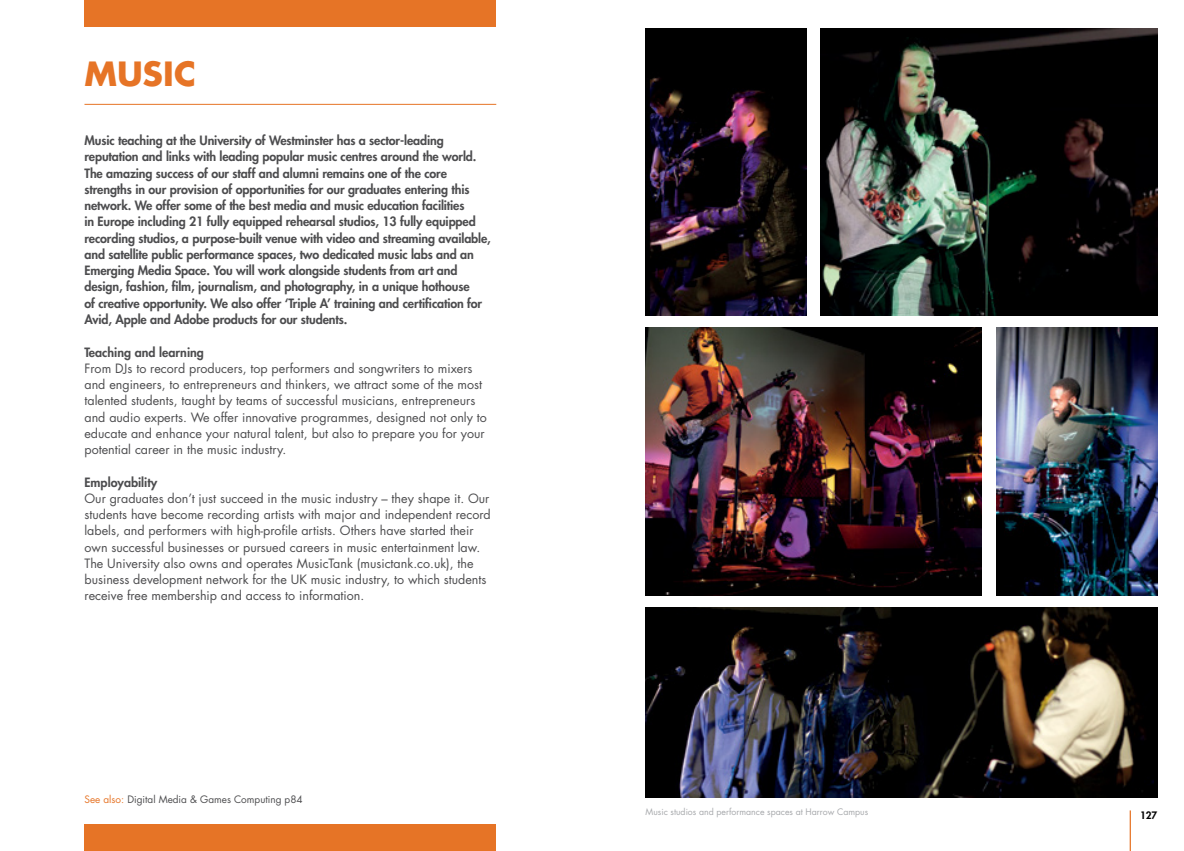
<style>
.page{position:relative;width:1184px;height:851px;background:#fff}
.page>*{position:absolute;margin:0;border:0;box-sizing:border-box;transform-origin:0 0}
.t1{font:700 32.5px "Futura";color:#e67426}
.t2{font:12.5px/16.2px "Futura";color:#4d4d4f}
.t3{font:800 12.5px/16.2px "Futura";letter-spacing:-.01em;color:#4d4d4f}
.t4{font:10px "Futura";color:#4d4d4f}
.t5{font:800 10px "Futura";color:#000}
.t6{font:8.75px "Futura";color:#a7a9ac}
.s1{color:#e67426}
</style>
<div class="page">
<img style="left:645px;top:607px;width:512px;height:190px">
<img style="left:645px;top:28px;width:161px;height:288px">
<img style="left:996px;top:328px;width:161px;height:267px">
<img style="left:820px;top:28px;width:337px;height:288px">
<img style="left:645px;top:328px;width:336px;height:267px">
<div style="left:84px;top:0;width:412px;height:27px;background:#e67426"></div>
<div style="left:84px;top:824px;width:412px;height:26px;background:#e67426"></div>
<hr style="left:84px;top:104px;width:412px;height:1px;background:#e67426">
<hr style="left:1129px;top:810px;width:1px;height:40px;background:#e67426">
<h1 class="t1" style="left:84px;top:52px;width:113px">MUSIC</h1>
<p class="t3" style="left:84px;top:132px;width:408px">Music teaching at the University of Westminster has a sector-leading reputation and links with leading popular music centres around the world.<br>The amazing success of our staff and alumni remains one of the core strengths in our provision of opportunities for our graduates entering this network. We offer some of the best media and music education facilities<br>in Europe including 21 fully equipped rehearsal studios, 13 fully equipped recording studios, a purpose-built venue with video and streaming available, and satellite public performance spaces, two dedicated music labs and an Emerging Media Space. You will work alongside students from art and design, fashion, film, journalism, and photography, in a unique hothouse<br>of creative opportunity. We also offer ‘Triple A’ training and certification for Avid, Apple and Adobe products for our students.</p>
<p class="t3" style="left:84px;top:344px;width:121px">Teaching and learning</p>
<p class="t2" style="left:84px;top:360px;width:404px">From DJs to record producers, top performers and songwriters to mixers and engineers, to entrepreneurs and thinkers, we attract some of the most talented students, taught by teams of successful musicians, entrepreneurs and audio experts. We offer innovative programmes, designed not only to educate and enhance your natural talent, but also to prepare you for your potential career in the music industry.</p>
<p class="t3" style="left:84px;top:474px;width:74px">Employability</p>
<p class="t2" style="left:84px;top:490px;width:408px">Our graduates don’t just succeed in the music industry – they shape it. Our students have become recording artists with major and independent record labels, and performers with high-profile artists. Others have started their own successful businesses or pursued careers in music entertainment law.<br>The University also owns and operates MusicTank (musictank.co.uk), the business development network for the UK music industry, to which students receive free membership and access to information.</p>
<p class="t4" style="left:84px;top:792px;width:220px"><span class="s1">See also:</span> Digital Media &amp; Games Computing p84</p>
<p class="t6" style="left:645px;top:806px;width:224px">Music studios and performance spaces at Harrow Campus</p>
<p class="t5" style="left:1140px;top:808px;width:19px">127</p>
</div>
